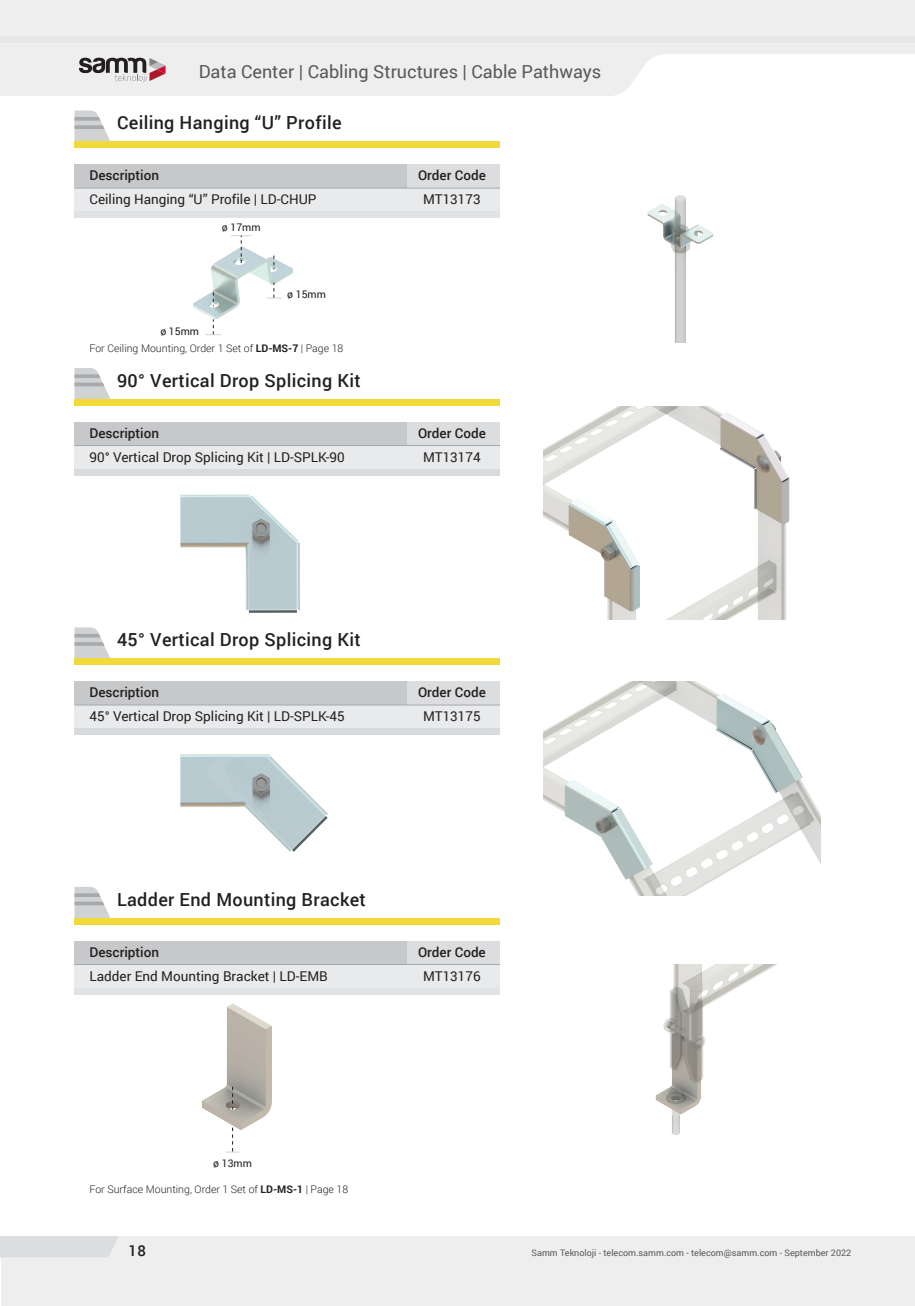
<style>
.page{position:relative;width:915px;height:1306px;background:#fff}
.page>*{position:absolute;margin:0;border:0;box-sizing:border-box;transform-origin:0 0}
.t1{font:500 18px "Roboto";letter-spacing:.02em;color:#231f20}
.t2{font:18px "Roboto";color:#57585a}
.t3{font:500 15px "Roboto";color:#231f20}
.t4{font:13.5px "Roboto";color:#231f20}
.t5{font:500 13.5px "Roboto";color:#231f20}
.t6{font:300 10.5px "Roboto";color:#231f20}
.t7{font:10.5px "Roboto";color:#231f20}
.t8{font:9px "Roboto";color:#57585a}
.s1{font-weight:700}
</style>
<div class="page">
<svg style="left:0;top:0;width:914px;height:96px;fill:#eeeeef"></svg>
<div style="left:0;top:36px;width:914px;height:7px;background:#e6e7e9"></div>
<svg style="left:79px;top:58px;width:86px;height:24px"></svg>
<div style="left:1px;top:1236px;width:913px;height:69px;background:#eeeeef"></div>
<div style="left:0;top:1236px;width:118px;height:21px;background:#dcdddf"></div>
<div style="left:74px;top:445px;width:426px;height:24px;background:#e9eaeb"></div>
<div style="left:74px;top:469px;width:426px;height:6px;background:#d9dadc"></div>
<div style="left:74px;top:422px;width:333px;height:23px;background:#c7c8ca"></div>
<div style="left:407px;top:422px;width:93px;height:23px;background:#dcdddf"></div>
<div style="left:74px;top:188px;width:426px;height:23px;background:#e9eaeb"></div>
<div style="left:74px;top:211px;width:426px;height:7px;background:#e1e2e4"></div>
<div style="left:74px;top:165px;width:333px;height:23px;background:#c7c8ca"></div>
<div style="left:407px;top:165px;width:93px;height:23px;background:#dcdddf"></div>
<div style="left:74px;top:705px;width:426px;height:23px;background:#e9eaeb"></div>
<div style="left:74px;top:728px;width:426px;height:6px;background:#d9dadc"></div>
<div style="left:74px;top:681px;width:333px;height:24px;background:#c7c8ca"></div>
<div style="left:407px;top:681px;width:93px;height:24px;background:#dcdddf"></div>
<img style="left:543px;top:681px;width:276px;height:214px">
<img style="left:543px;top:406px;width:247px;height:213px">
<img style="left:180px;top:494px;width:120px;height:119px">
<img style="left:180px;top:754px;width:147px;height:98px">
<img style="left:647px;top:195px;width:66px;height:147px">
<img style="left:193px;top:235px;width:100px;height:82px">
<div style="left:74px;top:964px;width:426px;height:23px;background:#e9eaeb"></div>
<div style="left:74px;top:987px;width:426px;height:7px;background:#e1e2e4"></div>
<div style="left:74px;top:941px;width:333px;height:23px;background:#c7c8ca"></div>
<div style="left:407px;top:941px;width:93px;height:23px;background:#dcdddf"></div>
<img style="left:655px;top:964px;width:123px;height:171px">
<svg style="left:231px;top:235px;width:20px;height:28px"></svg>
<img style="left:202px;top:1004px;width:70px;height:126px">
<svg style="left:226px;top:1086px;width:13px;height:66px"></svg>
<svg style="left:206px;top:292px;width:15px;height:43px"></svg>
<svg style="left:266px;top:255px;width:15px;height:43px"></svg>
<svg style="left:74px;top:111px;width:39px;height:31px"></svg>
<div style="left:74px;top:142px;width:426px;height:6px;background:#f0d939"></div>
<svg style="left:74px;top:368px;width:36px;height:31px"></svg>
<div style="left:74px;top:399px;width:426px;height:6px;background:#f0d939"></div>
<svg style="left:74px;top:627px;width:36px;height:31px"></svg>
<div style="left:74px;top:658px;width:426px;height:6px;background:#f0d939"></div>
<svg style="left:74px;top:887px;width:36px;height:31px"></svg>
<div style="left:74px;top:918px;width:426px;height:6px;background:#f0d939"></div>
<hr style="left:74px;top:188px;width:426px;height:1px;background:#a8a9ad">
<hr style="left:74px;top:445px;width:426px;height:1px;background:#a8a9ad">
<hr style="left:74px;top:704px;width:426px;height:1px;background:#a8a9ad">
<hr style="left:74px;top:964px;width:426px;height:1px;background:#a8a9ad">
<h1 class="t2" style="left:199px;top:59px;width:404px">Data Center | Cabling Structures | Cable Pathways</h1>
<h1 class="t1" style="left:117px;top:110px;width:226px">Ceiling Hanging “U” Profile</h1>
<p class="t5" style="left:89px;top:166px;width:71px">Description</p>
<p class="t5" style="left:418px;top:166px;width:69px">Order Code</p>
<p class="t4" style="left:89px;top:190px;width:228px">Ceiling Hanging “U” Profile | LD-CHUP</p>
<p class="t4" style="left:423px;top:190px;width:59px">MT13173</p>
<p class="t7" style="left:222px;top:220px;width:40px">ø 17mm</p>
<p class="t7" style="left:160px;top:323px;width:40px">ø 15mm</p>
<p class="t7" style="left:287px;top:287px;width:40px">ø 15mm</p>
<p class="t6" style="left:89px;top:341px;width:255px">For Ceiling Mounting, Order 1 Set of <span class="s1">LD-MS-7</span> | Page 18</p>
<h1 class="t1" style="left:117px;top:368px;width:245px">90° Vertical Drop Splicing Kit</h1>
<p class="t5" style="left:89px;top:423px;width:71px">Description</p>
<p class="t5" style="left:418px;top:423px;width:69px">Order Code</p>
<p class="t4" style="left:89px;top:447px;width:256px">90° Vertical Drop Splicing Kit | LD-SPLK-90</p>
<p class="t4" style="left:423px;top:447px;width:59px">MT13174</p>
<h1 class="t1" style="left:117px;top:627px;width:245px">45° Vertical Drop Splicing Kit</h1>
<p class="t5" style="left:89px;top:682px;width:71px">Description</p>
<p class="t5" style="left:418px;top:682px;width:69px">Order Code</p>
<p class="t4" style="left:89px;top:706px;width:256px">45° Vertical Drop Splicing Kit | LD-SPLK-45</p>
<p class="t4" style="left:423px;top:706px;width:59px">MT13175</p>
<h1 class="t1" style="left:117px;top:886px;width:250px">Ladder End Mounting Bracket</h1>
<p class="t5" style="left:89px;top:942px;width:71px">Description</p>
<p class="t5" style="left:418px;top:942px;width:69px">Order Code</p>
<p class="t4" style="left:89px;top:966px;width:240px">Ladder End Mounting Bracket | LD-EMB</p>
<p class="t4" style="left:423px;top:966px;width:59px">MT13176</p>
<p class="t7" style="left:213px;top:1156px;width:40px">ø 13mm</p>
<p class="t6" style="left:89px;top:1181px;width:260px">For Surface Mounting, Order 1 Set of <span class="s1">LD-MS-1</span> | Page 18</p>
<p class="t3" style="left:128px;top:1240px;width:19px">18</p>
<p class="t8" style="left:531px;top:1246px;width:321px">Samm Teknoloji - telecom.samm.com - telecom@samm.com - September 2022</p>
</div>
